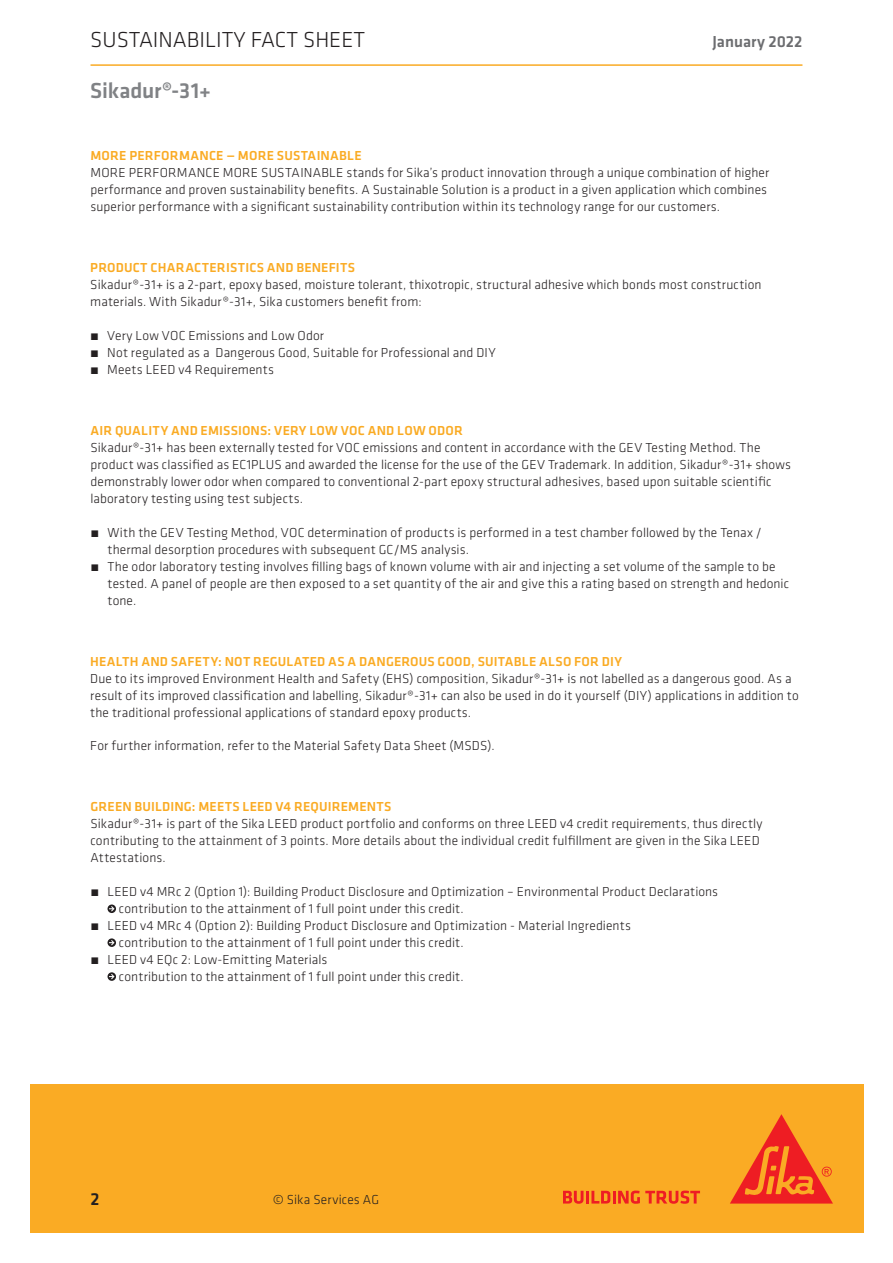
<style>
.page{position:relative;width:893px;height:1263px;background:#fff}
.page>*{position:absolute;margin:0;border:0;box-sizing:border-box;transform-origin:0 0}
.t1{font:300 22.5px "Klavika";color:#231f20}
.t2{font:500 22.5px "Klavika";letter-spacing:-.005em;color:#808285}
.t3{font:500 18px "Klavika";color:#231f20}
.t4{font:500 16.5px "Klavika";color:#6c6d70}
.t5{font:300 13.5px/17px "Klavika";letter-spacing:.01em;color:#231f20}
.t6{font:500 13.5px "Klavika";letter-spacing:.015em;color:#faab24}
.s1{font-weight:500}
</style>
<div class="page">
<div style="left:30px;top:1084px;width:833px;height:149px;background:#faab24"></div>
<svg style="left:563px;top:1190px;width:137px;height:14px"></svg>
<svg style="left:730px;top:1114px;width:103px;height:89px"></svg>
<hr style="left:91px;top:64px;width:711px;height:2px;background:#faab24">
<svg style="left:108px;top:904px;width:8px;height:9px"></svg>
<svg style="left:109px;top:906px;width:6px;height:5px"></svg>
<svg style="left:108px;top:938px;width:8px;height:9px"></svg>
<svg style="left:109px;top:940px;width:6px;height:5px"></svg>
<svg style="left:108px;top:972px;width:8px;height:9px"></svg>
<svg style="left:109px;top:974px;width:6px;height:5px"></svg>
<h1 class="t1" style="left:90px;top:26px;width:276px">SUSTAINABILITY FACT SHEET</h1>
<h1 class="t2" style="left:90px;top:76px;width:122px">Sikadur®-31+</h1>
<p class="t4" style="left:712px;top:30px;width:91px">January 2022</p>
<p class="t6" style="left:91px;top:147px;width:273px">MORE PERFORMANCE — MORE SUSTAINABLE</p>
<p class="t5" style="left:91px;top:164px;width:680px">MORE PERFORMANCE MORE SUSTAINABLE stands for Sika’s product innovation through a unique combination of higher performance and proven sustainability benefits. A Sustainable Solution is a product in a given application which combines superior performance with a significant sustainability contribution within its technology range for our customers.</p>
<p class="t6" style="left:90px;top:258px;width:266px">PRODUCT CHARACTERISTICS AND BENEFITS</p>
<p class="t5" style="left:90px;top:276px;width:673px">Sikadur®-31+ is a 2-part, epoxy based, moisture tolerant, thixotropic, structural adhesive which bonds most construction materials. With Sikadur®-31+, Sika customers benefit from:</p>
<p class="t5" style="left:90px;top:327px;width:407px"><span class="s1">́</span> Very Low VOC Emissions and Low Odor<br><span class="s1">́</span> Not regulated as a Dangerous Good, Suitable for Professional and DIY <span class="s1">́</span> Meets LEED v4 Requirements</p>
<p class="t6" style="left:91px;top:421px;width:374px">AIR QUALITY AND EMISSIONS: VERY LOW VOC AND LOW ODOR</p>
<p class="t5" style="left:91px;top:439px;width:702px">Sikadur®-31+ has been externally tested for VOC emissions and content in accordance with the GEV Testing Method. The product was classified as EC1PLUS and awarded the license for the use of the GEV Trademark. In addition, Sikadur®-31+ shows demonstrably lower odor when compared to conventional 2-part epoxy structural adhesives, based upon suitable scientific laboratory testing using test subjects.</p>
<p class="t5" style="left:91px;top:524px;width:673px"><span class="s1">́</span> With the GEV Testing Method, VOC determination of products is performed in a test chamber followed by the Tenax /</p>
<p class="t5" style="left:108px;top:541px;width:363px">thermal desorption procedures with subsequent GC/MS analysis.</p>
<p class="t5" style="left:91px;top:557px;width:686px"><span class="s1">́</span> The odor laboratory testing involves filling bags of known volume with air and injecting a set volume of the sample to be</p>
<p class="t5" style="left:108px;top:574px;width:683px">tested. A panel of people are then exposed to a set quantity of the air and give this a rating based on strength and hedonic</p>
<p class="t5" style="left:108px;top:591px;width:30px">tone.</p>
<p class="t6" style="left:90px;top:652px;width:533px">HEALTH AND SAFETY: NOT REGULATED AS A DANGEROUS GOOD, SUITABLE ALSO FOR DIY</p>
<p class="t5" style="left:90px;top:669px;width:710px">Due to its improved Environment Health and Safety (EHS) composition, Sikadur®-31+ is not labelled as a dangerous good. As a result of its improved classification and labelling, Sikadur®-31+ can also be used in do it yourself (DIY) applications in addition to the traditional professional applications of standard epoxy products.</p>
<p class="t5" style="left:90px;top:737px;width:406px">For further information, refer to the Material Safety Data Sheet (MSDS).</p>
<p class="t6" style="left:91px;top:798px;width:303px">GREEN BUILDING: MEETS LEED V4 REQUIREMENTS</p>
<p class="t5" style="left:91px;top:815px;width:674px">Sikadur®-31+ is part of the Sika LEED product portfolio and conforms on three LEED v4 credit requirements, thus directly contributing to the attainment of 3 points. More details about the individual credit fulfillment are given in the Sika LEED<br>Attestations.</p>
<p class="t5" style="left:91px;top:883px;width:629px"><span class="s1">́</span> LEED v4 MRc 2 (Option 1): Building Product Disclosure and Optimization – Environmental Product Declarations</p>
<p class="t5" style="left:119px;top:900px;width:346px">contribution to the attainment of 1 full point under this credit.</p>
<p class="t5" style="left:91px;top:917px;width:542px"><span class="s1">́</span> LEED v4 MRc 4 (Option 2): Building Product Disclosure and Optimization - Material Ingredients</p>
<p class="t5" style="left:119px;top:934px;width:346px">contribution to the attainment of 1 full point under this credit.</p>
<p class="t5" style="left:91px;top:951px;width:238px"><span class="s1">́</span> LEED v4 EQc 2: Low-Emitting Materials</p>
<p class="t5" style="left:119px;top:968px;width:346px">contribution to the attainment of 1 full point under this credit.</p>
<h2 class="t3" style="left:91px;top:1187px;width:11px">2</h2>
<p class="t5" style="left:273px;top:1191px;width:108px">© Sika Services AG</p>
</div>
